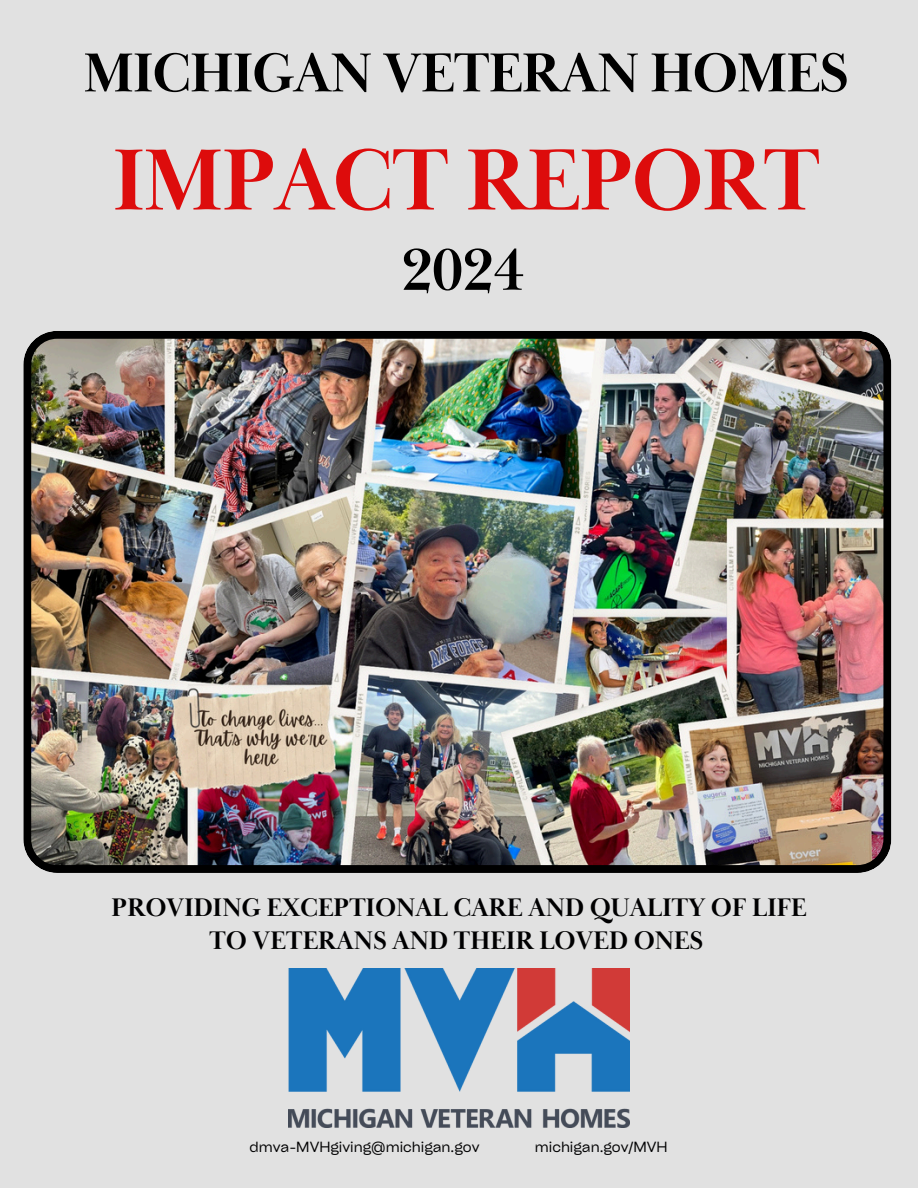
<style>
.page{position:relative;width:918px;height:1188px;background:#e1e1e1}
.page>*{position:absolute;margin:0;border:0;box-sizing:border-box;transform-origin:0 0}
.t1{font:700 89.7px "Baskerville Display PT";letter-spacing:-.03em;color:#dd0c0c}
.t2{font:700 60.6px "Baskerville Display PT";color:#000}
.t3{font:700 56.7px "Baskerville Display PT";letter-spacing:-.03em;color:#000}
.t4{font:700 26.1px/32.7px "Baskerville Display PT";letter-spacing:-.015em;color:#000001;text-align:center}
.t5{font:14.1px "Cy Grotesk Key";color:#000001}
</style>
<div class="page">
<img style="left:23px;top:331px;width:868px;height:542px">
<img style="left:288px;top:969px;width:341px;height:159px">
<h2 class="t3" style="left:83px;top:38px;width:767px">MICHIGAN VETERAN HOMES</h2>
<p class="t1" style="left:112px;top:126px;width:710px">IMPACT REPORT</p>
<h2 class="t2" style="left:401px;top:233px;width:125px">2024</h2>
<h3 class="t4" style="left:111px;top:892px;width:697px">PROVIDING EXCEPTIONAL CARE AND QUALITY OF LIFE<br>TO VETERANS AND THEIR LOVED ONES</h3>
<p class="t5" style="left:250px;top:1138px;width:232px">dmva-MVHgiving@michigan.gov</p>
<h1 class="t5" style="left:535px;top:1138px;width:134px">michigan.gov/MVH</h1>
</div>
